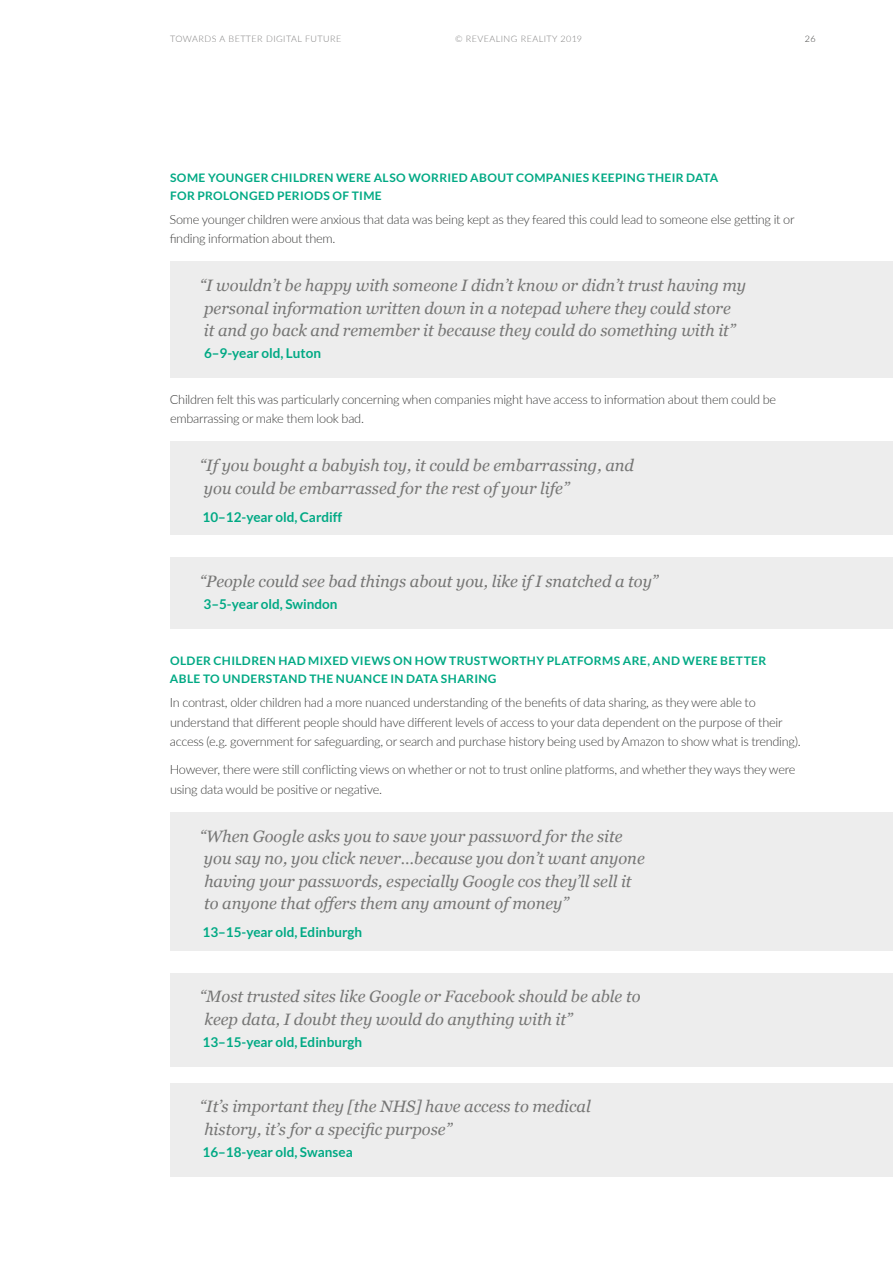
<style>
.page{position:relative;width:893px;height:1263px;background:#fff}
.page>*{position:absolute;margin:0;border:0;box-sizing:border-box;transform-origin:0 0}
.t1{font:italic 16.5px/22.5px "Georgia";color:#767675}
.t2{font:700 13.5px "Lato";color:#00a984}
.t3{font:300 12.75px/19.5px "Lato";letter-spacing:-.02em;color:#3c3c3b}
.t4{font:700 11.7px/18px "Lato";letter-spacing:.03em;color:#00a984}
.t5{font:300 9px "Lato";letter-spacing:.05em;color:#818080}
.t6{font:300 9px "Lato";color:#3c3c3b}
</style>
<div class="page">
<div style="left:170px;top:262px;width:723px;height:116px;background:#ededed"></div>
<div style="left:170px;top:441px;width:723px;height:94px;background:#ededed"></div>
<div style="left:170px;top:557px;width:723px;height:72px;background:#ededed"></div>
<div style="left:170px;top:812px;width:723px;height:139px;background:#ededed"></div>
<div style="left:170px;top:973px;width:723px;height:94px;background:#ededed"></div>
<div style="left:170px;top:1083px;width:723px;height:93px;background:#ededed"></div>
<p class="t5" style="left:170px;top:33px;width:173px">TOWARDS A BETTER DIGITAL FUTURE</p>
<p class="t5" style="left:455px;top:33px;width:128px">© REVEALING REALITY 2019</p>
<p class="t6" style="left:805px;top:33px;width:12px">26</p>
<p class="t4" style="left:170px;top:168px;width:550px">SOME YOUNGER CHILDREN WERE ALSO WORRIED ABOUT COMPANIES KEEPING THEIR DATA<br>FOR PROLONGED PERIODS OF TIME</p>
<p class="t3" style="left:170px;top:209px;width:627px">Some younger children were anxious that data was being kept as they feared this could lead to someone else getting it or finding information about them.</p>
<p class="t1" style="left:200px;top:274px;width:548px">“I wouldn’t be happy with someone I didn’t know or didn’t trust having my personal information written down in a notepad where they could store<br>it and go back and remember it because they could do something with it”</p>
<p class="t2" style="left:204px;top:346px;width:118px">6–9-year old, Luton</p>
<p class="t3" style="left:170px;top:389px;width:608px">Children felt this was particularly concerning when companies might have access to information about them could be embarrassing or make them look bad.</p>
<p class="t1" style="left:200px;top:453px;width:436px">“If you bought a babyish toy, it could be embarrassing, and you could be embarrassed for the rest of your life”</p>
<p class="t2" style="left:203px;top:509px;width:141px">10–12-year old, Cardiff</p>
<p class="t1" style="left:200px;top:569px;width:460px">“People could see bad things about you, like if I snatched a toy”</p>
<p class="t2" style="left:204px;top:596px;width:135px">3–5-year old, Swindon</p>
<p class="t4" style="left:170px;top:652px;width:598px">OLDER CHILDREN HAD MIXED VIEWS ON HOW TRUSTWORTHY PLATFORMS ARE, AND WERE BETTER<br>ABLE TO UNDERSTAND THE NUANCE IN DATA SHARING</p>
<p class="t3" style="left:170px;top:692px;width:633px">In contrast, older children had a more nuanced understanding of the benefits of data sharing, as they were able to understand that different people should have different levels of access to your data dependent on the purpose of their access (e.g. government for safeguarding, or search and purchase history being used by Amazon to show what is trending).</p>
<p class="t3" style="left:170px;top:759px;width:627px">However, there were still conflicting views on whether or not to trust online platforms, and whether they ways they were using data would be positive or negative.</p>
<p class="t1" style="left:200px;top:824px;width:446px">“When Google asks you to save your password for the site you say no, you click never…because you don’t want anyone having your passwords, especially Google cos they’ll sell it to anyone that offers them any amount of money”</p>
<p class="t2" style="left:203px;top:925px;width:161px">13–15-year old, Edinburgh</p>
<p class="t1" style="left:200px;top:985px;width:442px">“Most trusted sites like Google or Facebook should be able to keep data, I doubt they would do anything with it”</p>
<p class="t2" style="left:203px;top:1034px;width:161px">13–15-year old, Edinburgh</p>
<p class="t1" style="left:200px;top:1094px;width:392px">“It’s important they [the NHS] have access to medical history, it’s for a specific purpose”</p>
<p class="t2" style="left:203px;top:1144px;width:152px">16–18-year old, Swansea</p>
</div>
